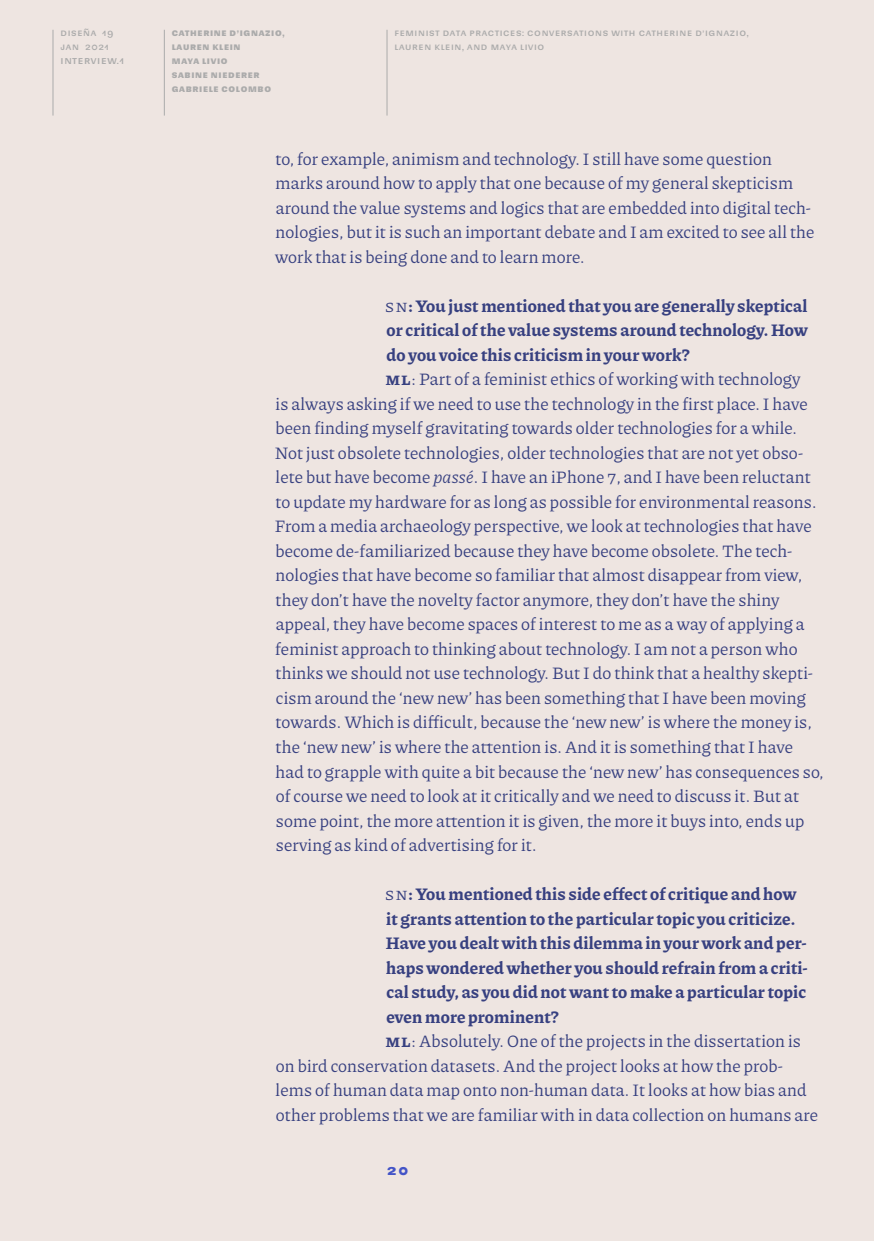
<style>
.page{position:relative;width:874px;height:1241px;background:#fff}
.page>*{position:absolute;margin:0;border:0;box-sizing:border-box;transform-origin:0 0}
.Answer_Names{font:17.5px/24.5px "Piazzolla";letter-spacing:.01em;color:#374080}
.Question{font:700 17.5px/24.5px "Piazzolla";letter-spacing:.01em;color:#374080;text-align:justify}
.t1{font:700 14px "Sudamerican Grotesk";color:#4354c7}
.t2{font:10.5px "Sudamerican Grotesk";color:#ababab}
.t3{font:9.62px/14px "Sudamerican Grotesk";letter-spacing:.07em;color:#ababab}
.t4{font:700 9.62px/14px "Sudamerican Grotesk";letter-spacing:.07em;color:#ababab}
.s1{font-weight:400}
.s2{font-weight:700}
.s3{font-style:italic}
</style>
<div class="page">
<div style="left:0;top:0;width:873px;height:1240px;background:#eee5e1"></div>
<hr style="left:52px;top:30px;width:1px;height:85px;background:#ababab">
<hr style="left:164px;top:30px;width:1px;height:85px;background:#ababab">
<hr style="left:386px;top:30px;width:1px;height:85px;background:#ababab">
<p class="t3" style="left:60px;top:25px;width:54px">Diseña 19 jan 2021</p>
<p class="t2" style="left:60px;top:52px;width:65px">I nterview.1</p>
<p class="t4" style="left:172px;top:25px;width:114px">CATHERINE D’IGNAZIO,<br>LAUREN KLEIN<br>MAYA LIVIO<br>SABINE NIEDERER<br>GABRIELE COLOMBO</p>
<p class="t3" style="left:394px;top:25px;width:355px">Feminist Data Practices: Conversations with Catherine D’I gnazio,<br>Lauren Klein, and Maya Livio</p>
<p class="Answer_Names" style="left:275px;top:146px;width:540px">to, for example, animism and technology. I still have some question marks around how to apply that one because of my general skepticism around the value systems and logics that are embedded into digital tech&shy;nologies, but it is such an important debate and I am excited to see all the work that is being done and to learn more.</p>
<p class="Question" style="left:385px;top:292px;width:424px"><span class="s1">SN</span>: You just mentioned that you are generally skeptical or critical of the value systems around technology. How do you voice this criticism in your work?</p>
<p class="Answer_Names" style="left:274px;top:366px;width:550px;text-indent:111px"><span class="s2">ML</span>: Part of a feminist ethics of working with technology<br>is always asking if we need to use the technology in the first place. I have been finding myself gravitating towards older technologies for a while.<br>Not just obsolete technologies, older technologies that are not yet obso&shy;lete but have become <span class="s3">passé</span>. I have an iPhone 7, and I have been reluctant to update my hardware for as long as possible for environmental reasons.<br>From a media archaeology perspective, we look at technologies that have become de-familiarized because they have become obsolete. The tech&shy;nologies that have become so familiar that almost disappear from view, they don’t have the novelty factor anymore, they don’t have the shiny appeal, they have become spaces of interest to me as a way of applying a feminist approach to thinking about technology. I am not a person who thinks we should not use technology. But I do think that a healthy skepti&shy;cism around the ‘new new’ has been something that I have been moving towards. Which is difficult, because the ‘new new’ is where the money is, the ‘new new’ is where the attention is. And it is something that I have had to grapple with quite a bit because the ‘new new’ has consequences so, of course we need to look at it critically and we need to discuss it. But at some point, the more attention it is given, the more it buys into, ends up serving as kind of advertising for it.</p>
<p class="Question" style="left:385px;top:880px;width:424px;text-align:left"><span class="s1">SN</span>: You mentioned this side effect of critique and how it grants attention to the particular topic you criticize.<br>Have you dealt with this dilemma in your work and per&shy;haps wondered whether you should refrain from a criti&shy;cal study, as you did not want to make a particular topic even more prominent?</p>
<p class="Answer_Names" style="left:275px;top:1028px;width:543px;text-indent:110px"><span class="s2">ML</span>: Absolutely. One of the projects in the dissertation is on bird conservation datasets. And the project looks at how the prob&shy;lems of human data map onto non-human data. It looks at how bias and other problems that we are familiar with in data collection on humans are</p>
<p class="t1" style="left:386px;top:1158px;width:24px">20</p>
</div>
